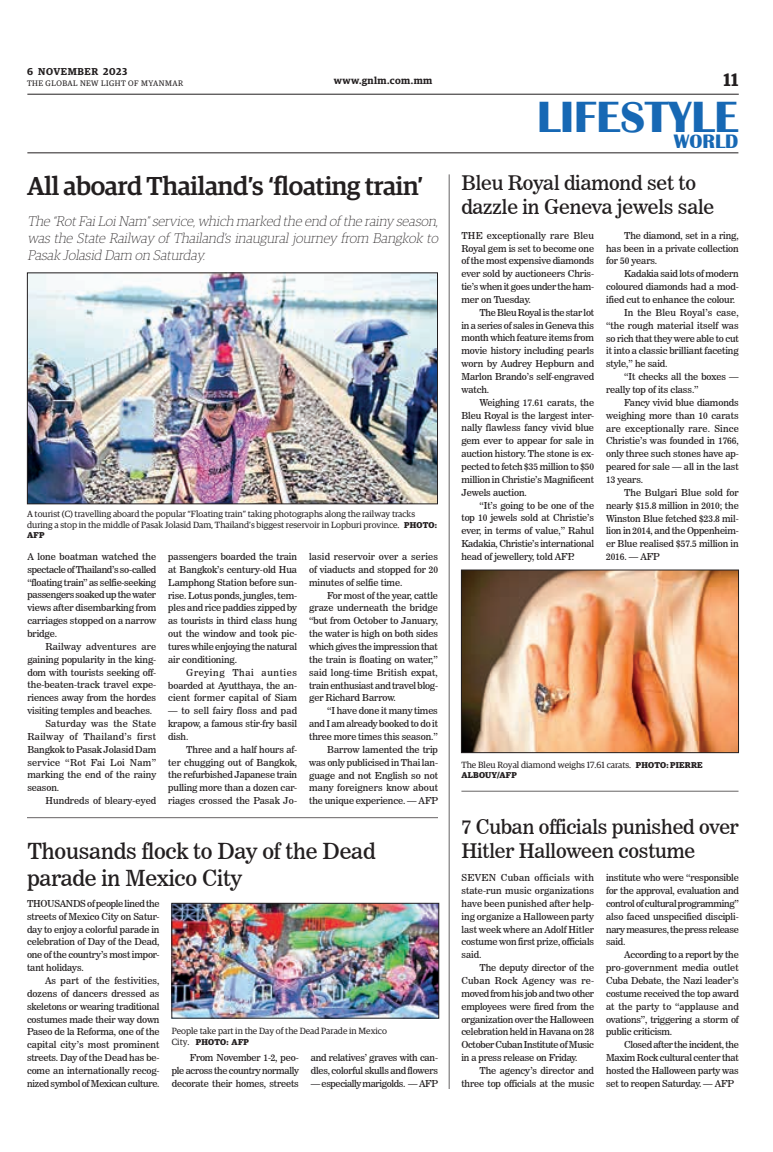
<style>
.page{position:relative;width:773px;height:1152px;background:#fff}
.page>*{position:absolute;margin:0;border:0;box-sizing:border-box;transform-origin:0 0}
.t1{font:700 45px "Britannic";color:#1768b4}
._2_Clm_Head{font:500 26px "Guardian Egyp";letter-spacing:-.01em;color:#231f20}
._2_Clm_Head-2{font:22px/26.4px "News 706 BT Roman C";letter-spacing:-.01em;color:#231f20}
._2_Clm_Head-3{font:20px/24px "News 706 BT Roman C";letter-spacing:-.01em;color:#231f20}
.t2{font:700 20px "Britannic";color:#1768b4}
.t3{font:600 18px "Guardian Egyp";color:#231f20}
.t4{font:italic 100 14px/16.8px "Guardian Egyp";color:#231f20;text-align:justify}
.t5{font:600 10px "Guardian Egyp";letter-spacing:.055em;color:#231f20}
._2nd_Body{font:9.5px/12.9px "News 706 BT Roman C";letter-spacing:-.01em;color:#231f20;text-align:justify}
.Normal_Para{font:9.5px/12.9px "News 706 BT Roman C";letter-spacing:-.01em;color:#231f20;text-align:justify}
._2nd_Body-2{font:9.5px "News 706 BT Roman C";letter-spacing:-.035em;color:#231f20}
._2nd_Body-3{font:9.5px "News 706 BT Roman C";letter-spacing:.01em;color:#231f20}
.t6{font:9px/10.8px "Guardian Egyp";color:#231f20}
.t7{font:700 8.5px "Guardian Egyp";letter-spacing:.02em;color:#231f20}
.t8{font:8px "Guardian Egyp";letter-spacing:.06em;color:#231f20}
.s1{font-weight:700;font-size:8.5px}
.s2{font-weight:400;font-size:9px}
</style>
<div class="page">
<hr style="left:27px;top:94px;width:711px;height:1px;background:#231f20">
<hr style="left:27px;top:153px;width:711px;height:1px;background:#231f20">
<img style="left:29px;top:275px;width:406px;height:227px">
<div style="left:27px;top:273px;width:410px;height:231px;border:1px solid #231f20"></div>
<img style="left:174px;top:905px;width:263px;height:111px">
<div style="left:172px;top:903px;width:267px;height:115px;border:1px solid #231f20"></div>
<img style="left:463px;top:572px;width:273px;height:179px">
<div style="left:461px;top:570px;width:277px;height:183px;border:1px solid #231f20"></div>
<hr style="left:449px;top:174px;width:1px;height:915px;background:#231f20">
<hr style="left:27px;top:817px;width:411px;height:1px;background:#231f20">
<hr style="left:461px;top:791px;width:277px;height:1px;background:#231f20">
<p class="t5" style="left:27px;top:64px;width:102px">6 NOVEMBER 2023</p>
<p class="t8" style="left:27px;top:78px;width:158px">THE GLOBAL NEW LIGHT OF MYANMAR</p>
<p class="t5" style="left:334px;top:73px;width:100px">www.gnlm.com.mm</p>
<h3 class="t3" style="left:723px;top:67px;width:16px">11</h3>
<h1 class="t1" style="left:537px;top:91px;width:203px">LIFESTYLE</h1>
<h3 class="t2" style="left:673px;top:130px;width:66px">WORLD</h3>
<p class="_2_Clm_Head" style="left:27px;top:167px;width:398px">All aboard Thailand’s ‘floating train’</p>
<p class="t4" style="left:27px;top:212px;width:415px">The “RotFaiLoiNam”service,which marked the end of the rainy season, was the State Railway of Thailand’s inaugural j ourney from Bangkok to Pasak Jolasid Dam on Saturday.</p>
<p class="t6" style="left:27px;top:508px;width:411px">A tourist (C) travelling aboard the popular “Floating train” taking photographs along the railway tracks during a stop in the middle of Pasak Jolasid Dam, Thailand’s biggest reservoir in Lopburi province. <span class="s1">PHOTO:</span></p>
<p class="t7" style="left:27px;top:529px;width:19px">AFP</p>
<p class="Normal_Para" style="left:27px;top:550px;width:130px">A lone boatman watched the spectacle of Thailand’s so-called “floating train” as selfie-seeking passengers soaked up the water views after disembarking from carriages stopped on a narrow bridge.</p>
<p class="_2nd_Body" style="left:27px;top:640px;width:130px;text-indent:18px">Railway adventures are gaining popularity in the king&shy;dom with tourists seeking off&shy;the-beaten-track travel expe&shy;riences away from the hordes visiting temples and beaches.</p>
<p class="_2nd_Body" style="left:27px;top:717px;width:130px;text-indent:18px">Saturday was the State Railway of Thailand’s first Bangkok to Pasak Jolasid Dam service “Rot Fai Loi Nam” marking the end of the rainy season.</p>
<p class="_2nd_Body-3" style="left:45px;top:795px;width:112px">Hundreds of bleary-eyed</p>
<p class="_2nd_Body" style="left:168px;top:550px;width:130px">passengers boarded the train at Bangkok’s century-old Hua Lamphong Station before sun&shy;rise. Lotus ponds, jungles, tem&shy;ples and rice paddies zipped by as tourists in third class hung out the window and took pic&shy;tures while enjoying the natural air conditioning.</p>
<p class="_2nd_Body" style="left:168px;top:666px;width:130px;text-indent:18px">Greying Thai aunties boarded at Ayutthaya, the an&shy;cient former capital of Siam</p>
<p class="_2nd_Body" style="left:168px;top:704px;width:130px">— to sell fairy floss and pad krapow, a famous stir-fry basil dish.</p>
<p class="_2nd_Body" style="left:168px;top:743px;width:130px;text-indent:18px">Three and a half hours af&shy;ter chugging out of Bangkok, the refurbished Japanese train pulling more than a dozen car&shy;riages crossed the Pasak Jo-</p>
<p class="_2nd_Body" style="left:309px;top:550px;width:130px">lasid reservoir over a series of viaducts and stopped for 20 minutes of selfie time.</p>
<p class="_2nd_Body" style="left:309px;top:589px;width:130px;text-indent:18px">For most of the year, cattle graze underneath the bridge “but from October to January, the water is high on both sides which gives the impression that the train is floating on water,” said long-time British expat, train enthusiast and travel blog&shy;ger Richard Barrow.</p>
<p class="_2nd_Body" style="left:309px;top:704px;width:130px;text-indent:18px">“I have done it many times and I am already booked to do it three more times this season.”</p>
<p class="_2nd_Body" style="left:309px;top:743px;width:130px;text-indent:18px">Barrow lamented the trip was only publicised in Thai lan&shy;guage and not English so not many foreigners know about the unique experience. — AFP</p>
<p class="_2_Clm_Head-2" style="left:27px;top:838px;width:349px">Thousands flock to Day of the Dead parade in Mexico City</p>
<p class="Normal_Para" style="left:27px;top:897px;width:134px">THOUSANDS of people lined the streets of Mexico City on Satur&shy;day to enjoy a colorful parade in celebration of Day of the Dead, one of the country’s most impor&shy;tant holidays.</p>
<p class="_2nd_Body" style="left:27px;top:974px;width:134px;text-indent:18px">As part of the festivities, dozens of dancers dressed as skeletons or wearing traditional costumes made their way down Paseo de la Reforma, one of the capital city’s most prominent streets. Day of the Dead has be&shy;come an internationally recog&shy;nized symbol of Mexican culture.</p>
<p class="t6" style="left:172px;top:1025px;width:216px">People take part in the Day of the Dead Parade in Mexico</p>
<p class="t7" style="left:172px;top:1035px;width:79px"><span class="s2">City.</span> PHOTO: AFP</p>
<p class="_2nd_Body" style="left:172px;top:1051px;width:129px;text-indent:18px">From November 1-2, peo&shy;ple across the country normally decorate their homes, streets</p>
<p class="_2nd_Body" style="left:311px;top:1051px;width:129px">and relatives’ graves with can&shy;dles, colorful skulls and flowers</p>
<p class="_2nd_Body-2" style="left:311px;top:1078px;width:129px">— especially marigolds. — AFP</p>
<p class="_2_Clm_Head-3" style="left:461px;top:170px;width:254px">Bleu Royal diamond set to dazzle in Geneva jewels sale</p>
<p class="Normal_Para" style="left:461px;top:229px;width:134px">THE exceptionally rare Bleu Royal gem is set to become one of the most expensive diamonds ever sold by auctioneers Chris&shy;tie’s when it goes under the ham&shy;mer on Tuesday.</p>
<p class="_2nd_Body" style="left:461px;top:306px;width:134px;text-indent:18px">The Bleu Royal is the star lot in a series of sales in Geneva this month which feature items from movie history including pearls worn by Audrey Hepburn and Marlon Brando’s self-engraved watch.</p>
<p class="_2nd_Body" style="left:461px;top:396px;width:134px;text-indent:18px">Weighing 17.61 carats, the Bleu Royal is the largest inter&shy;nally flawless fancy vivid blue gem ever to appear for sale in auction history. The stone is ex&shy;pected to fetch $35 million to $50 million in Christie’s Magnificent Jewels auction.</p>
<p class="_2nd_Body" style="left:461px;top:499px;width:134px;text-indent:18px">“It’s going to be one of the top 10 jewels sold at Christie’s ever, in terms of value,” Rahul Kadakia, Christie’s international head of jewellery, told AFP.</p>
<p class="_2nd_Body" style="left:606px;top:229px;width:134px;text-indent:18px">The diamond, set in a ring, has been in a private collection for 50 years.</p>
<p class="_2nd_Body" style="left:606px;top:267px;width:134px;text-indent:18px">Kadakia said lots of modern coloured diamonds had a mod&shy;ified cut to enhance the colour.</p>
<p class="_2nd_Body" style="left:606px;top:306px;width:134px;text-indent:18px">In the Bleu Royal’s case, “the rough material itself was so rich that they were able to cut it into a classic brilliant faceting style,” he said.</p>
<p class="_2nd_Body" style="left:606px;top:370px;width:134px;text-indent:18px">“It checks all the boxes — really top of its class.”</p>
<p class="_2nd_Body" style="left:606px;top:396px;width:134px;text-indent:18px">Fancy vivid blue diamonds weighing more than 10 carats are exceptionally rare. Since Christie’s was founded in 1766, only three such stones have ap&shy;peared for sale — all in the last 13 years.</p>
<p class="_2nd_Body" style="left:606px;top:486px;width:134px;text-indent:18px">The Bulgari Blue sold for nearly $15.8 million in 2010; the Winston Blue fetched $23.8 mil&shy;lion in 2014, and the Oppenheim&shy;er Blue realised $57.5 million in 2016. — AFP</p>
<p class="t6" style="left:461px;top:759px;width:243px">The Bleu Royal diamond weighs 17.61 carats. <span class="s1">PHOTO: PIERRE</span></p>
<p class="t7" style="left:461px;top:769px;width:57px">ALBOUY/AFP</p>
<p class="_2_Clm_Head-3" style="left:461px;top:815px;width:279px">7 Cuban officials punished over<br>Hitler Halloween costume</p>
<p class="Normal_Para" style="left:461px;top:871px;width:134px">SEVEN Cuban officials with state-run music organizations have been punished after help&shy;ing organize a Halloween party last week where an Adolf Hitler costume won first prize, officials said.</p>
<p class="_2nd_Body" style="left:461px;top:961px;width:134px;text-indent:18px">The deputy director of the Cuban Rock Agency was re&shy;moved from his job and two other employees were fired from the organization over the Halloween celebration held in Havana on 28<br>October Cuban Institute of Music in a press release on Friday.</p>
<p class="_2nd_Body" style="left:461px;top:1064px;width:134px;text-align:right">The agency’s director and three top officials at the music</p>
<p class="_2nd_Body" style="left:606px;top:871px;width:134px">institute who were “responsible for the approval, evaluation and control of cultural programming” also faced unspecified discipli&shy;nary measures, the press release said.</p>
<p class="_2nd_Body" style="left:606px;top:948px;width:134px;text-indent:18px">According to a report by the pro-government media outlet Cuba Debate, the Nazi leader’s costume received the top award at the party to “applause and ovations”, triggering a storm of public criticism.</p>
<p class="_2nd_Body" style="left:606px;top:1038px;width:134px;text-indent:18px">Closed after the incident, the Maxim Rock cultural center that hosted the Halloween party was set to reopen Saturday. — AFP</p>
</div>
